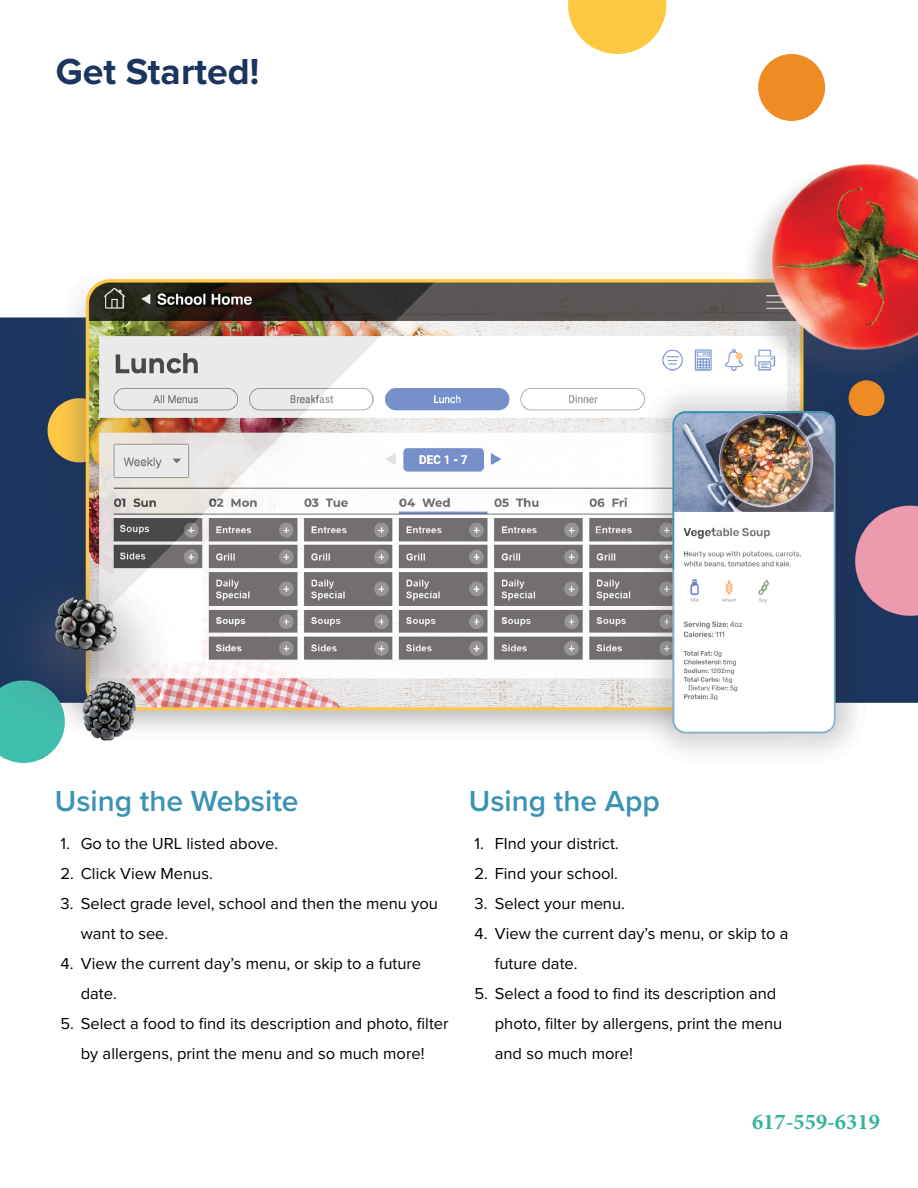
<style>
.page{position:relative;width:918px;height:1188px;background:#fff}
.page>*{position:absolute;margin:0;border:0;box-sizing:border-box;transform-origin:0 0}
.t1{font:700 37.5px "Proxima Nova";color:#1a355f}
.t2{font:600 30px "Proxima Nova";color:#3b93b4}
.t3{font:700 22.5px "Minion Pro";color:#36b39d}
.t4{font:16.5px/30px "Proxima Nova";color:#000}
</style>
<div class="page">
<img style="left:0;top:163px;width:918px;height:600px">
<svg style="left:568px;top:0;width:98px;height:54px"></svg>
<div style="left:758px;top:54px;width:67px;height:67px;background:#ef8b23;border-radius:50%"></div>
<h1 class="t1" style="left:56px;top:43px;width:205px">Get Started!</h1>
<h2 class="t2" style="left:55px;top:779px;width:245px">Using the Website</h2>
<p class="t4" style="left:61px;top:828px;width:219px">1. Go to the URL listed above.</p>
<p class="t4" style="left:61px;top:858px;width:154px">2. Click View Menus.</p>
<p class="t4" style="left:81px;top:888px;width:359px;text-indent:-20px">3. Select grade level, school and then the menu you want to see.</p>
<p class="t4" style="left:81px;top:948px;width:342px;text-indent:-20px">4. View the current day’s menu, or skip to a future date.</p>
<p class="t4" style="left:61px;top:1008px;width:390px;text-align:center">5. Select a food to fnd its description and photo, flter by allergens, print the menu and so much more!</p>
<h2 class="t2" style="left:469px;top:779px;width:193px">Using the App</h2>
<p class="t4" style="left:475px;top:828px;width:146px">1. FInd your district.</p>
<p class="t4" style="left:475px;top:858px;width:145px">2. Find your school.</p>
<p class="t4" style="left:475px;top:888px;width:152px">3. Select your menu.</p>
<p class="t4" style="left:495px;top:918px;width:295px;text-indent:-20px">4. View the current day’s menu, or skip to a future date.</p>
<p class="t4" style="left:495px;top:978px;width:289px;text-indent:-20px">5. Select a food to fnd its description and photo, flter by allergens, print the menu and so much more!</p>
<h3 class="t3" style="left:752px;top:1106px;width:129px">617-559-6319</h3>
</div>
